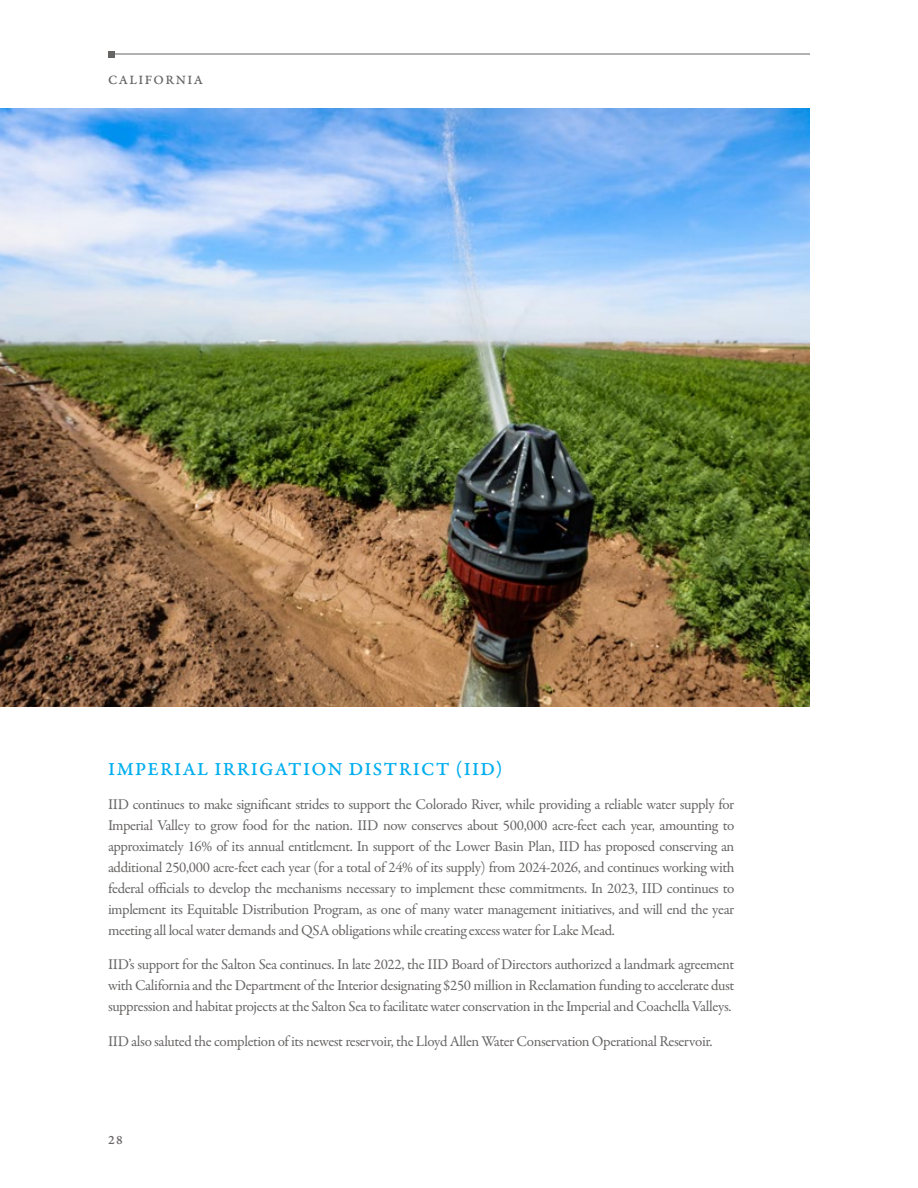
<style>
.page{position:relative;width:918px;height:1188px;background:#fff}
.page>*{position:absolute;margin:0;border:0;box-sizing:border-box;transform-origin:0 0}
.t1{font:19.5px "Garamond Premr Pro Med Capt";letter-spacing:.065em;color:#00aeef}
.t2{font:15px/21px "Garamond Premr Pro";letter-spacing:-.025em;color:#676564;text-align:justify}
.t3{font:13.5px "Garamond Premr Pro Med Capt";letter-spacing:.105em;color:#676564}
</style>
<div class="page">
<hr style="left:108px;top:54px;width:702px;height:1px;background:#676564">
<div style="left:108px;top:51px;width:7px;height:7px;background:#676564"></div>
<img style="left:0;top:108px;width:810px;height:599px">
<p class="t3" style="left:108px;top:72px;width:97px">CALIFORNIA</p>
<h1 class="t1" style="left:108px;top:757px;width:396px">IMPERIAL IRRIGATION DISTRICT (IID)</h1>
<p class="t2" style="left:108px;top:794px;width:628px">IID continues to make significant strides to support the Colorado River, while providing a reliable water supply for Imperial Valley to grow food for the nation. IID now conserves about 500,000 acre-feet each year, amounting to approximately 16% of its annual entitlement. In support of the Lower Basin Plan, IID has proposed conserving an additional 250,000 acre-feet each year (for a total of 24% of its supply) from 2024-2026, and continues working with federal officials to develop the mechanisms necessary to implement these commitments. In 2023, IID continues to implement its Equitable Distribution Program, as one of many water management initiatives, and will end the year meeting all local water demands and QSA obligations while creating excess water for Lake Mead.</p>
<p class="t2" style="left:108px;top:954px;width:628px">IID’s support for the Salton Sea continues. In late 2022, the IID Board of Directors authorized a landmark agreement with California and the Department of the Interior designating $250 million in Reclamation funding to accelerate dust suppression and habitat projects at the Salton Sea to facilitate water conservation in the Imperial and Coachella Valleys.</p>
<p class="t2" style="left:108px;top:1031px;width:606px">IID also saluted the completion of its newest reservoir, the Lloyd Allen Water Conservation Operational Reservoir.</p>
<p class="t3" style="left:108px;top:1131px;width:16px">28</p>
</div>
